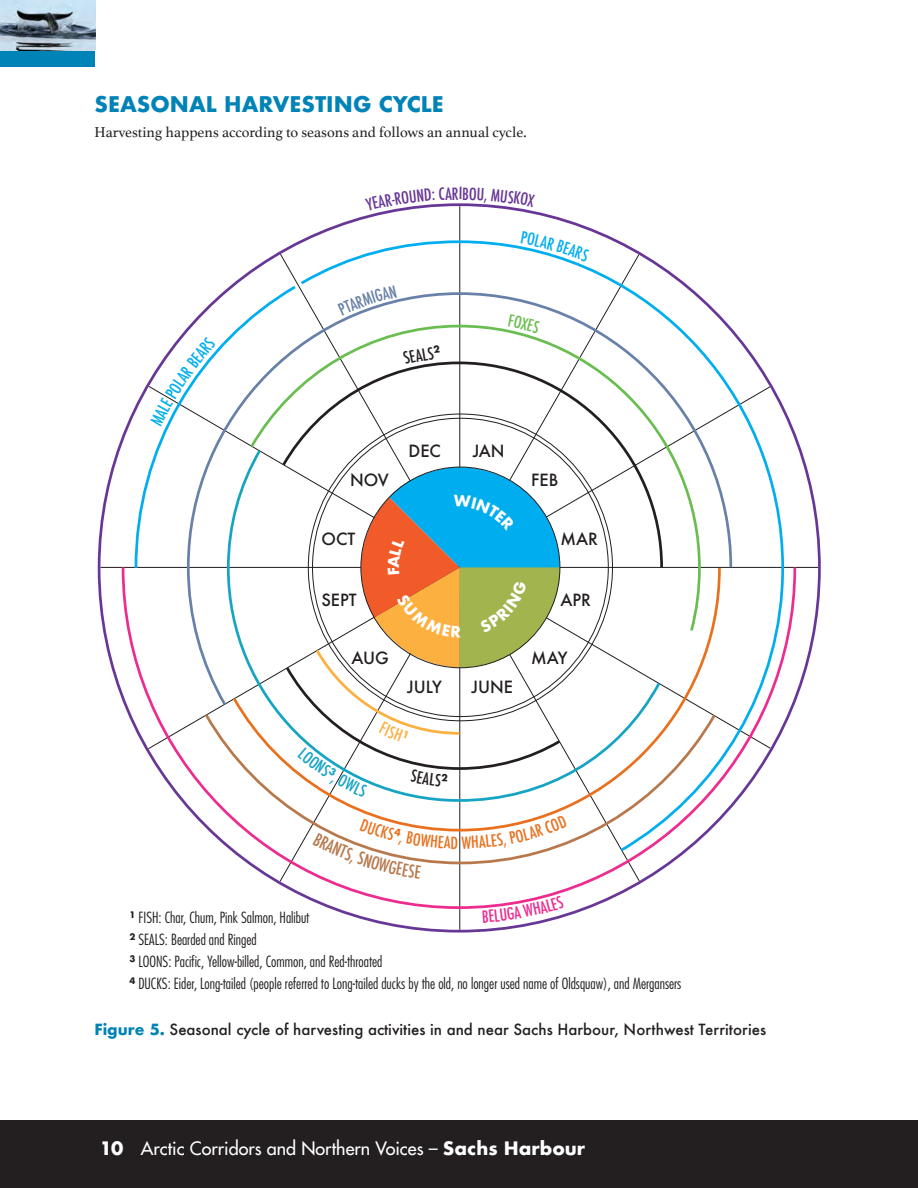
<style>
.page{position:relative;width:918px;height:1188px;background:#fff}
.page>*{position:absolute;margin:0;border:0;box-sizing:border-box;transform-origin:0 0}
.t1{font:700 21px "Futura";color:#0083b6}
.t2{font:18px "Futura";color:#fff}
.t3{font:500 16.35px "Futura";color:#231f20}
.t4{font:300 condensed 15px/21.9px "Futura";color:#231f20}
.t5{font:500 15px "Futura";color:#231f20}
.t6{font:15px "Athelas";color:#231f20}
.s1{font-weight:700;color:#0083b6}
.s2{font-weight:700}
</style>
<div class="page">
<div style="left:0;top:0;width:95px;height:68px;background:#0083b6"></div>
<img style="left:0;top:0;width:95px;height:51px">
<div style="left:0;top:1120px;width:918px;height:68px;background:#231f20"></div>
<hr style="left:460px;top:206px;width:1px;height:724px;background:#231f20">
<hr style="left:100px;top:567px;width:718px;height:1px;background:#231f20">
<svg style="left:120px;top:566px;width:678px;height:344px"></svg>
<svg style="left:298px;top:239px;width:487px;height:615px"></svg>
<svg style="left:133px;top:283px;width:166px;height:288px"></svg>
<svg style="left:248px;top:323px;width:454px;height:242px"></svg>
<svg style="left:280px;top:360px;width:384px;height:205px"></svg>
<svg style="left:203px;top:711px;width:515px;height:155px"></svg>
<svg style="left:231px;top:565px;width:491px;height:268px"></svg>
<svg style="left:226px;top:447px;width:437px;height:356px"></svg>
<svg style="left:386px;top:203px;width:147px;height:8px"></svg>
<svg style="left:150px;top:337px;width:66px;height:89px"></svg>
<svg style="left:521px;top:239px;width:69px;height:23px"></svg>
<svg style="left:338px;top:285px;width:59px;height:30px"></svg>
<svg style="left:508px;top:314px;width:33px;height:20px"></svg>
<svg style="left:403px;top:346px;width:37px;height:18px"></svg>
<svg style="left:483px;top:895px;width:81px;height:28px"></svg>
<svg style="left:313px;top:815px;width:254px;height:64px"></svg>
<svg style="left:283px;top:467px;width:285px;height:331px"></svg>
<h1 class="t1" style="left:94px;top:89px;width:351px">SEASONAL HARVESTI NG CYCLE</h1>
<p class="t6" style="left:94px;top:120px;width:434px">Harvesting happens according to seasons and follows an annual cycle.</p>
<p class="t3" style="left:409px;top:440px;width:34px">DEC</p>
<p class="t3" style="left:473px;top:440px;width:34px">JAN</p>
<p class="t3" style="left:350px;top:469px;width:40px">NOV</p>
<p class="t3" style="left:531px;top:469px;width:29px">FEB</p>
<p class="t3" style="left:321px;top:527px;width:35px">OCT</p>
<p class="t3" style="left:560px;top:527px;width:39px">MAR</p>
<p class="t3" style="left:321px;top:588px;width:37px">SEPT</p>
<p class="t3" style="left:560px;top:588px;width:32px">APR</p>
<p class="t3" style="left:352px;top:647px;width:39px">AUG</p>
<p class="t3" style="left:531px;top:647px;width:38px">MAY</p>
<p class="t3" style="left:407px;top:676px;width:36px">JULY</p>
<p class="t3" style="left:471px;top:676px;width:43px">JUNE</p>
<p class="t4" style="left:129px;top:906px;width:553px"><sup>1</sup> FISH: Char, Chum, Pink Salmon, Halibut<br><sup>2</sup> SEALS: Bearded and Ringed<br><sup>3</sup> LOONS: Pacific, Yellow-billed, Common, and Red-throated<br><sup>4</sup> DUCKS: Eider, Long-tailed (people referred to Long-tailed ducks by the old, no longer used name of Oldsquaw), and Mergansers</p>
<p class="t5" style="left:94px;top:1019px;width:673px"><span class="s1">Figure 5.</span> Seasonal cycle of harvesting activities in and near Sachs Harbour, Northwest Territories</p>
<p class="t2" style="left:100px;top:1137px;width:487px"><span class="s2">10</span> Arctic Corridors and Northern Voices – <span class="s2">Sachs H arbour</span></p>
</div>
